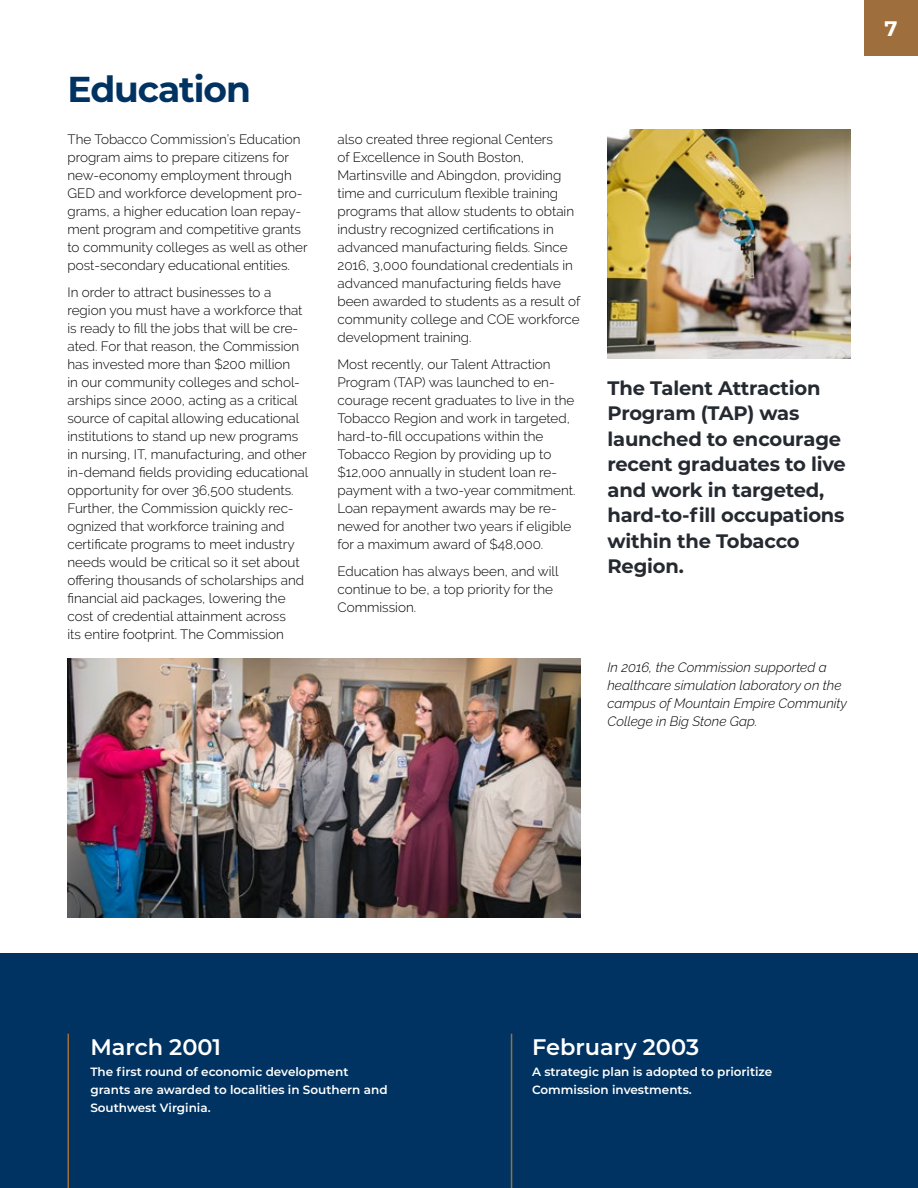
<style>
.page{position:relative;width:918px;height:1188px;background:#fff}
.page>*{position:absolute;margin:0;border:0;box-sizing:border-box;transform-origin:0 0}
.Titles_Blue{font:700 36px "Montserrat";letter-spacing:-.03em;color:#003361}
.Callouts_White{font:600 22.5px "Montserrat";color:#fff}
.Page_Numbers{font:700 21px "Montserrat";color:#fff}
.Subtitles_black{font:700 19.5px/25.5px "Montserrat";letter-spacing:-.01em;color:#252a31}
.Paragraph_Black{font:300 13.5px/18px "Raleway";color:#000}
.Captions_italic_blac{font:italic 300 13.5px/18px "Raleway";color:#000}
.Timeline_body_white{font:600 12px/18px "Montserrat";color:#fff}
</style>
<div class="page">
<div style="left:0;top:954px;width:918px;height:234px;background:#003361"></div>
<div style="left:864px;top:0;width:54px;height:55px;background:#9e6e3c"></div>
<img style="left:68px;top:659px;width:512px;height:259px">
<img style="left:608px;top:130px;width:242px;height:229px">
<hr style="left:68px;top:1034px;width:1px;height:154px;background:#9e6e3c">
<hr style="left:511px;top:1034px;width:1px;height:154px;background:#9e6e3c">
<p class="Titles_Blue" style="left:68px;top:64px;width:185px">Education</p>
<p class="Paragraph_Black" style="left:68px;top:130px;width:242px">The Tobacco Commission’s Education program aims to prepare citizens for new-economy employment through GED and workforce development pro&shy;grams, a higher education loan repay&shy;ment program and competitive grants to community colleges as well as other post-secondary educational entities.</p>
<p class="Paragraph_Black" style="left:68px;top:283px;width:242px">In order to attract businesses to a region you must have a workforce that is ready to fill the jobs that will be cre&shy;ated. For that reason, the Commission has invested more than $200 million<br>in our community colleges and schol&shy;arships since 2000, acting as a critical source of capital allowing educational institutions to stand up new programs in nursing, IT, manufacturing, and other in-demand fields providing educational opportunity for over 36,500 students.<br>Further, the Commission quickly rec&shy;ognized that workforce training and certificate programs to meet industry needs would be critical so it set about offering thousands of scholarships and financial aid packages, lowering the cost of credential attainment across<br>its entire footprint. The Commission</p>
<p class="Paragraph_Black" style="left:338px;top:130px;width:244px">also created three regional Centers<br>of Excellence in South Boston, Martinsville and Abingdon, providing time and curriculum flexible training programs that allow students to obtain industry recognized certifications in advanced manufacturing fields. Since 2016, 3,000 foundational credentials in advanced manufacturing fields have been awarded to students as a result of community college and COE workforce development training.</p>
<p class="Paragraph_Black" style="left:338px;top:355px;width:240px">Most recently, our Talent Attraction Program (TAP) was launched to en&shy;courage recent graduates to live in the Tobacco Region and work in targeted, hard-to-fill occupations within the Tobacco Region by providing up to $12,000 annually in student loan re&shy;payment with a two-year commitment.<br>Loan repayment awards may be re&shy;newed for another two years if eligible for a maximum award of $48,000.</p>
<p class="Paragraph_Black" style="left:338px;top:562px;width:223px">Education has always been, and will continue to be, a top priority for the<br>Commission.</p>
<p class="Subtitles_black" style="left:608px;top:374px;width:240px">The Talent Attraction<br>Program (TAP) was launched to encourage recent graduates to live and work in targeted, hard-to-fill occupations within the Tobacco<br>Region.</p>
<p class="Captions_italic_blac" style="left:608px;top:658px;width:241px">In 2016, the Commission supported a healthcare simulation laboratory on the campus of Mountain Empire Community College in Big Stone Gap.</p>
<p class="Page_Numbers" style="left:884px;top:14px;width:15px">7</p>
<p class="Callouts_White" style="left:90px;top:1032px;width:132px">March 2001</p>
<p class="Timeline_body_white" style="left:90px;top:1062px;width:299px">The first round of economic development grants are awarded to localities in Southern and<br>Southwest Virginia.</p>
<p class="Callouts_White" style="left:532px;top:1032px;width:169px">February 2003</p>
<p class="Timeline_body_white" style="left:532px;top:1062px;width:242px">A strategic plan is adopted to prioritize<br>Commission investments.</p>
</div>
